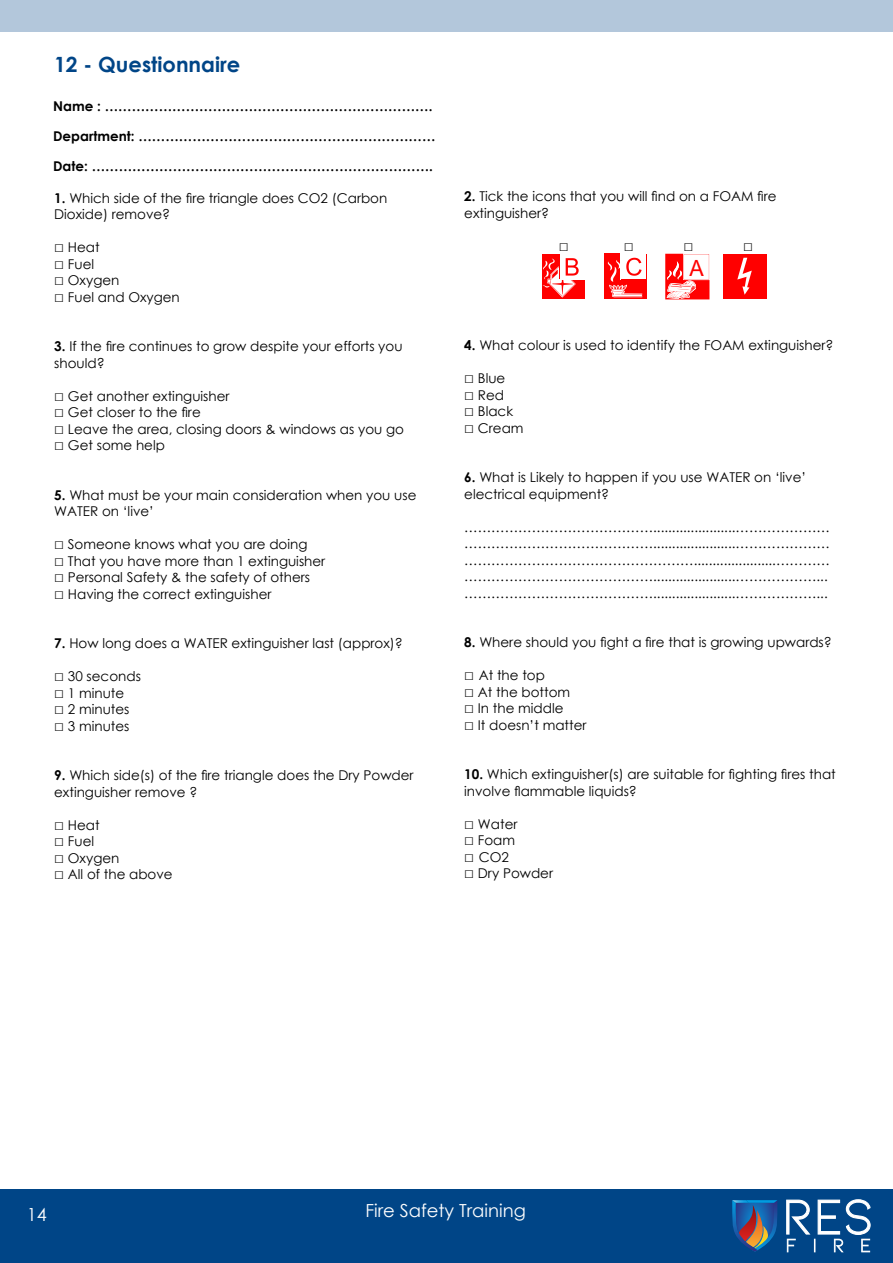
<style>
.page{position:relative;width:893px;height:1263px;background:#fff}
.page>*{position:absolute;margin:0;border:0;box-sizing:border-box;transform-origin:0 0}
.t1{font:22.35px "Arial";color:#f00;scale:.96 1}
.t2{font:700 21px "Century Gothic";color:#004587}
.t3{font:18px "Century Gothic";color:#fff}
.t4{font:16.5px "Century Gothic";color:#000}
.t5{font:13.5px/16.5px "Century Gothic";color:#000}
.t6{font:700 13.5px "Century Gothic";color:#000}
.s1{font-weight:700}
.s2{font-size:16.5px}
</style>
<div class="page">
<div style="left:542px;top:254px;width:43px;height:45px;background:#f00"></div>
<div style="left:559px;top:254px;width:26px;height:26px;background:#fff"></div>
<svg style="left:543px;top:258px;width:36px;height:40px"></svg>
<div style="left:604px;top:253px;width:43px;height:46px;background:#f00"></div>
<svg style="left:621px;top:253px;width:26px;height:1px"></svg>
<div style="left:622px;top:254px;width:24px;height:25px;background:#fff"></div>
<svg style="left:608px;top:258px;width:34px;height:39px"></svg>
<svg style="left:665px;top:254px;width:44px;height:45px"></svg>
<div style="left:723px;top:254px;width:43px;height:45px;background:#f00"></div>
<svg style="left:737px;top:258px;width:15px;height:37px"></svg>
<div style="left:0;top:1189px;width:893px;height:74px;background:#004587"></div>
<div style="left:0;top:0;width:893px;height:32px;background:#b3c7db"></div>
<svg style="left:786px;top:1199px;width:85px;height:53px"></svg>
<svg style="left:732px;top:1200px;width:46px;height:52px"></svg>
<img style="left:732px;top:1200px;width:16px;height:3px">
<h2 class="t2" style="left:54px;top:49px;width:188px">12 - Questionnaire</h2>
<p class="t6" style="left:53px;top:96px;width:381px">Name : ……………………………………………………………….</p>
<p class="t6" style="left:53px;top:126px;width:384px">Department: …………………………………………………………</p>
<p class="t6" style="left:53px;top:156px;width:381px">Date: ………………………………………………………………….</p>
<p class="t5" style="left:54px;top:189px;width:335px"><span class="s1">1.</span> Which side of the fire triangle does CO2 (Carbon<br>Dioxide) remove?</p>
<p class="t5" style="left:54px;top:239px;width:47px"><span class="s2">□</span> Heat</p>
<p class="t5" style="left:54px;top:255px;width:41px"><span class="s2">□</span> Fuel</p>
<p class="t5" style="left:54px;top:272px;width:67px"><span class="s2">□</span> Oxygen</p>
<p class="t5" style="left:54px;top:288px;width:127px"><span class="s2">□</span> Fuel and Oxygen</p>
<p class="t5" style="left:54px;top:338px;width:350px"><span class="s1">3.</span> If the fire continues to grow despite your efforts you should?</p>
<p class="t5" style="left:54px;top:387px;width:177px"><span class="s2">□</span> Get another extinguisher</p>
<p class="t5" style="left:54px;top:404px;width:148px"><span class="s2">□</span> Get closer to the fire</p>
<p class="t5" style="left:54px;top:420px;width:351px"><span class="s2">□</span> Leave the area, closing doors &amp; windows as you go</p>
<p class="t5" style="left:54px;top:437px;width:112px"><span class="s2">□</span> Get some help</p>
<p class="t5" style="left:54px;top:486px;width:364px"><span class="s1">5.</span> What must be your main consideration when you use<br>WATER on ‘live’</p>
<p class="t5" style="left:54px;top:536px;width:255px"><span class="s2">□</span> Someone knows what you are doing</p>
<p class="t5" style="left:54px;top:552px;width:273px"><span class="s2">□</span> That you have more than 1 extinguisher</p>
<p class="t5" style="left:54px;top:569px;width:257px"><span class="s2">□</span> Personal Safety &amp; the safety of others</p>
<p class="t5" style="left:54px;top:585px;width:219px"><span class="s2">□</span> Having the correct extinguisher</p>
<p class="t5" style="left:54px;top:635px;width:350px"><span class="s1">7.</span> How long does a WATER extinguisher last (approx)?</p>
<p class="t5" style="left:54px;top:668px;width:88px"><span class="s2">□</span> 30 seconds</p>
<p class="t5" style="left:54px;top:684px;width:72px"><span class="s2">□</span> 1 minute</p>
<p class="t5" style="left:54px;top:701px;width:77px"><span class="s2">□</span> 2 minutes</p>
<p class="t5" style="left:54px;top:717px;width:77px"><span class="s2">□</span> 3 minutes</p>
<p class="t5" style="left:54px;top:767px;width:361px"><span class="s1">9.</span> Which side(s) of the fire triangle does the Dry Powder extinguisher remove ?</p>
<p class="t5" style="left:54px;top:816px;width:47px"><span class="s2">□</span> Heat</p>
<p class="t5" style="left:54px;top:833px;width:41px"><span class="s2">□</span> Fuel</p>
<p class="t5" style="left:54px;top:849px;width:67px"><span class="s2">□</span> Oxygen</p>
<p class="t5" style="left:54px;top:866px;width:120px"><span class="s2">□</span> All of the above</p>
<p class="t5" style="left:464px;top:188px;width:314px"><span class="s1">2.</span> Tick the icons that you will find on a FOAM fire extinguisher?</p>
<p class="t4" style="left:559px;top:233px;width:11px">□</p>
<p class="t4" style="left:624px;top:233px;width:11px">□</p>
<p class="t4" style="left:683px;top:233px;width:11px">□</p>
<p class="t4" style="left:743px;top:233px;width:11px">□</p>
<h1 class="t1" style="left:689px;top:252px;width:16px">A</h1>
<p class="t5" style="left:464px;top:337px;width:371px"><span class="s1">4.</span> What colour is used to identify the FOAM extinguisher?</p>
<p class="t5" style="left:464px;top:370px;width:43px"><span class="s2">□</span> Blue</p>
<p class="t5" style="left:464px;top:386px;width:41px"><span class="s2">□</span> Red</p>
<p class="t5" style="left:464px;top:403px;width:50px"><span class="s2">□</span> Black</p>
<p class="t5" style="left:464px;top:419px;width:61px"><span class="s2">□</span> Cream</p>
<p class="t5" style="left:464px;top:469px;width:343px"><span class="s1">6.</span> What is Likely to happen if you use WATER on ‘live’ electrical equipment?</p>
<p class="t5" style="left:464px;top:518px;width:367px">……………………………………......................………………… ……………………………………......................………………… ……………………………………………......................………… ……………………………………......................………………... ……………………………………......................………………...</p>
<p class="t5" style="left:464px;top:634px;width:369px"><span class="s1">8.</span> Where should you fight a fire that is growing upwards?</p>
<p class="t5" style="left:464px;top:667px;width:82px"><span class="s2">□</span> At the top</p>
<p class="t5" style="left:464px;top:683px;width:108px"><span class="s2">□</span> At the bottom</p>
<p class="t5" style="left:464px;top:700px;width:101px"><span class="s2">□</span> In the middle</p>
<p class="t5" style="left:464px;top:716px;width:124px"><span class="s2">□</span> It doesn’t matter</p>
<p class="t5" style="left:464px;top:766px;width:373px"><span class="s1">10.</span> Which extinguisher(s) are suitable for fighting fires that involve flammable liquids?</p>
<p class="t5" style="left:464px;top:815px;width:55px"><span class="s2">□</span> Water</p>
<p class="t5" style="left:464px;top:832px;width:52px"><span class="s2">□</span> Foam</p>
<p class="t5" style="left:464px;top:848px;width:46px"><span class="s2">□</span> CO2</p>
<p class="t5" style="left:464px;top:865px;width:90px"><span class="s2">□</span> Dry Powder</p>
<h3 class="t3" style="left:27px;top:1202px;width:21px">14</h3>
<h3 class="t3" style="left:365px;top:1198px;width:162px">Fire Safety Training</h3>
</div>
